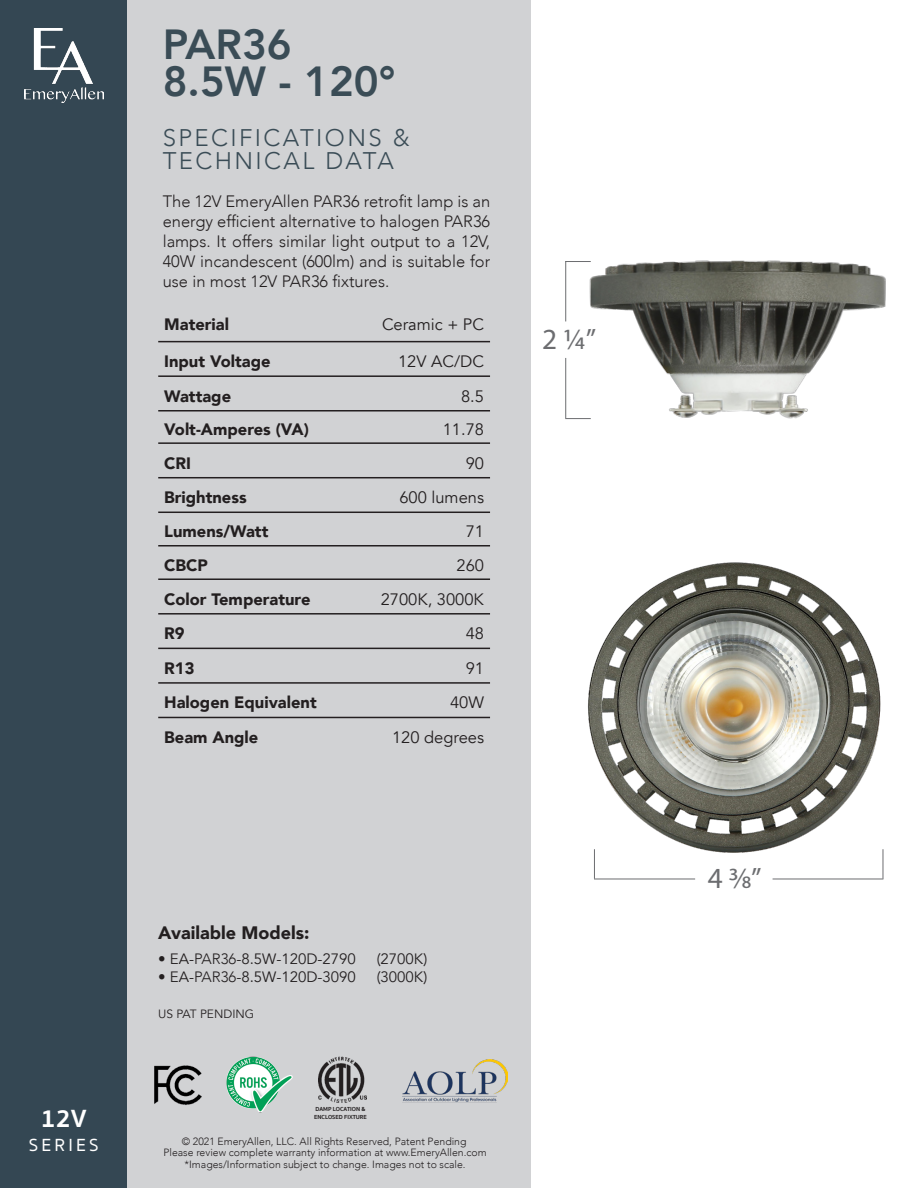
<style>
.page{position:relative;width:918px;height:1188px;background:#fff}
.page>*{position:absolute;margin:0;border:0;box-sizing:border-box;transform-origin:0 0}
.t1{font:800 42px/37.5px "Avenir";color:#3a4c56}
.t2{font:29.25px "Myriad Pro";color:#6c6d70}
.t3{font:700 25.5px "Sukhumvit Set";color:#fff}
.t4{font:300 24px/22.5px "Avenir";letter-spacing:.1em;color:#3a4c56}
.t5{font:900 18px "Avenir";color:#231f20}
.t6{font:500 18px "Sukhumvit Set";letter-spacing:.18em;color:#fff}
.t7{font:300 16.5px/19.8px "Avenir";color:#231f20;text-align:justify}
.t8{font:900 16.5px "Avenir";color:#231f20}
.t9{font:16.5px "Avenir";color:#231f20}
.t10{font:15px "Avenir";color:#231f20}
.t11{font:12px "Avenir";color:#231f20}
.t12{font:300 10.5px "Avenir";color:#231f20}
.t13{font:700 6px/7.2px "Sukhumvit Set";color:#231f20}
.s1{font-weight:300}
</style>
<div class="page">
<div style="left:0;top:0;width:531px;height:1188px;background:#d1d2d4"></div>
<div style="left:0;top:0;width:126px;height:1188px;background:#344753"></div>
<img style="left:24px;top:28px;width:79px;height:75px">
<img style="left:226px;top:1056px;width:67px;height:57px">
<img style="left:154px;top:1065px;width:48px;height:40px">
<hr style="left:158px;top:341px;width:186px;height:1px;background:#231f20">
<hr style="left:344px;top:341px;width:146px;height:1px;background:#231f20">
<hr style="left:158px;top:375px;width:186px;height:2px;background:#231f20">
<hr style="left:344px;top:375px;width:146px;height:2px;background:#231f20">
<hr style="left:158px;top:410px;width:186px;height:2px;background:#231f20">
<hr style="left:344px;top:410px;width:146px;height:2px;background:#231f20">
<hr style="left:158px;top:442px;width:186px;height:2px;background:#231f20">
<hr style="left:344px;top:442px;width:146px;height:2px;background:#231f20">
<hr style="left:158px;top:477px;width:186px;height:1px;background:#231f20">
<hr style="left:344px;top:477px;width:146px;height:1px;background:#231f20">
<hr style="left:158px;top:512px;width:186px;height:1px;background:#231f20">
<hr style="left:344px;top:512px;width:146px;height:1px;background:#231f20">
<hr style="left:158px;top:545px;width:186px;height:2px;background:#231f20">
<hr style="left:344px;top:545px;width:146px;height:2px;background:#231f20">
<hr style="left:158px;top:578px;width:186px;height:2px;background:#231f20">
<hr style="left:344px;top:578px;width:146px;height:2px;background:#231f20">
<hr style="left:158px;top:613px;width:186px;height:2px;background:#231f20">
<hr style="left:344px;top:613px;width:146px;height:2px;background:#231f20">
<hr style="left:158px;top:648px;width:186px;height:1px;background:#231f20">
<hr style="left:344px;top:648px;width:146px;height:1px;background:#231f20">
<hr style="left:158px;top:682px;width:186px;height:2px;background:#231f20">
<hr style="left:344px;top:682px;width:146px;height:2px;background:#231f20">
<hr style="left:158px;top:717px;width:186px;height:1px;background:#231f20">
<hr style="left:344px;top:717px;width:146px;height:1px;background:#231f20">
<img style="left:402px;top:1060px;width:105px;height:43px">
<img style="left:319px;top:1056px;width:48px;height:46px">
<img style="left:588px;top:562px;width:296px;height:318px">
<hr style="left:594px;top:849px;width:1px;height:30px;background:#6c6d70">
<hr style="left:883px;top:849px;width:1px;height:30px;background:#6c6d70">
<hr style="left:594px;top:879px;width:101px;height:1px;background:#6c6d70">
<hr style="left:773px;top:879px;width:110px;height:1px;background:#6c6d70">
<img style="left:565px;top:260px;width:321px;height:160px">
<p class="t1" style="left:163px;top:26px;width:234px">PAR36<br>8.5W - 120°</p>
<p class="t4" style="left:163px;top:127px;width:248px">SPECIFICATIONS &amp;<br>TECHNICAL DATA</p>
<p class="t7" style="left:163px;top:192px;width:329px">The 12V EmeryAllen PAR36 retrofit lamp is an energy efficient alternative to halogen PAR36 lamps. It offers similar light output to a 12V, 40W incandescent (600lm) and is suitable for use in most 12V PAR36 fixtures.</p>
<p class="t8" style="left:164px;top:310px;width:66px">Material</p>
<p class="t9" style="left:382px;top:314px;width:104px">Ceramic + PC</p>
<p class="t8" style="left:164px;top:347px;width:108px">Input Voltage</p>
<p class="t9" style="left:398px;top:352px;width:87px">12V AC/DC</p>
<p class="t8" style="left:164px;top:382px;width:68px">Wattage</p>
<p class="t9" style="left:461px;top:386px;width:24px">8.5</p>
<p class="t8" style="left:164px;top:415px;width:146px">Volt-Amperes (VA)</p>
<p class="t9" style="left:443px;top:420px;width:43px">11.78</p>
<p class="t8" style="left:164px;top:449px;width:28px">CRI</p>
<p class="t9" style="left:466px;top:453px;width:20px">90</p>
<p class="t8" style="left:164px;top:483px;width:84px">Brightness</p>
<p class="t9" style="left:399px;top:488px;width:86px">600 lumens</p>
<p class="t8" style="left:164px;top:517px;width:106px">Lumens/Watt</p>
<p class="t9" style="left:466px;top:522px;width:20px">71</p>
<p class="t8" style="left:164px;top:551px;width:45px">CBCP</p>
<p class="t9" style="left:457px;top:555px;width:29px">260</p>
<p class="t8" style="left:164px;top:585px;width:148px">Color Temperature</p>
<p class="t9" style="left:381px;top:589px;width:105px">2700K, 3000K</p>
<p class="t8" style="left:164px;top:619px;width:22px">R9</p>
<p class="t9" style="left:466px;top:624px;width:20px">48</p>
<p class="t8" style="left:164px;top:654px;width:32px">R13</p>
<p class="t9" style="left:466px;top:658px;width:20px">91</p>
<p class="t8" style="left:164px;top:689px;width:154px">Halogen Equivalent</p>
<p class="t9" style="left:450px;top:693px;width:35px">40W</p>
<p class="t8" style="left:164px;top:723px;width:96px">Beam Angle</p>
<p class="t9" style="left:392px;top:727px;width:94px">120 degrees</p>
<p class="t2" style="left:542px;top:321px;width:55px">2 1/4”</p>
<p class="t3" style="left:41px;top:1099px;width:48px">12V</p>
<p class="t6" style="left:29px;top:1132px;width:71px">SERIES</p>
<p class="t5" style="left:158px;top:917px;width:153px">Available Models:</p>
<p class="t10" style="left:158px;top:950px;width:199px">• EA-<span class="s1">PAR36</span>-8.5W-120D-2790</p>
<p class="t10" style="left:377px;top:950px;width:52px">(2700K)</p>
<p class="t10" style="left:158px;top:968px;width:199px">• EA-<span class="s1">PAR36</span>-8.5W-120D-3090</p>
<p class="t10" style="left:377px;top:968px;width:52px">(3000K)</p>
<p class="t11" style="left:158px;top:1007px;width:97px">US PAT PENDING</p>
<p class="t13" style="left:314px;top:1106px;width:54px">DAMP LOCATION &amp;<br>ENCLOSED FIXTURE</p>
<p class="t12" style="left:182px;top:1135px;width:286px">© 2021 EmeryAllen, LLC. All Rights Reserved, Patent Pending</p>
<p class="t12" style="left:163px;top:1147px;width:325px">Please review complete warranty information at www.EmeryAllen.com</p>
<p class="t12" style="left:185px;top:1159px;width:283px">*Images/Information subject to change. Images not to scale.</p>
<p class="t2" style="left:708px;top:860px;width:55px">4 3/8”</p>
</div>
